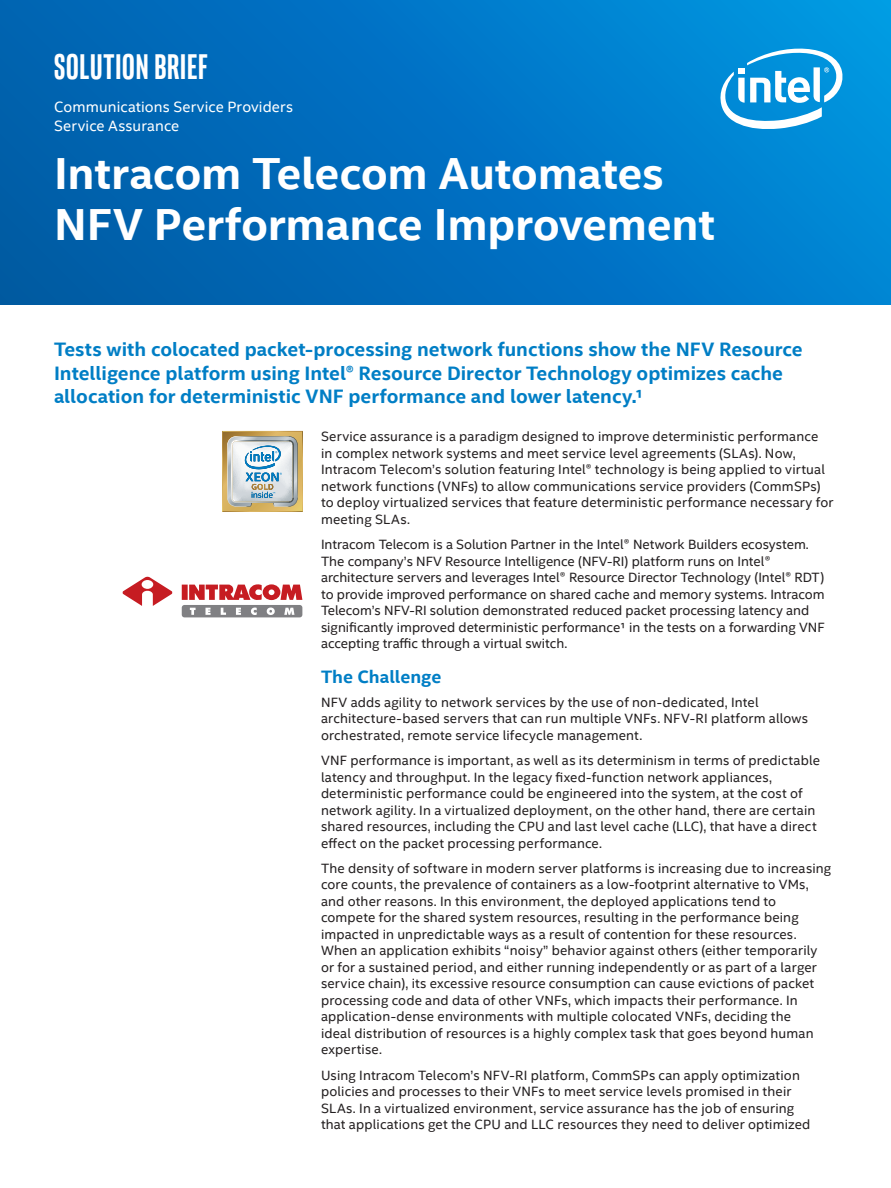
<style>
.page{position:relative;width:891px;height:1188px;background:#fff}
.page>*{position:absolute;margin:0;border:0;box-sizing:border-box;transform-origin:0 0}
.Main_Title{font:700 45px/51px "Intel Clear";letter-spacing:-.005em;color:#fff}
.t1{font:700 36px "Intel Clear Pro";letter-spacing:.025em;color:#fff}
.ProdName_-_Product_N{font:700 19.5px/23.4px "Intel Clear";color:#007ec5}
.CopyHeaderBlue{font:700 18px "Intel Clear";color:#007ec5}
.Mini_Header{font:15px "Intel Clear";letter-spacing:.01em;color:#fff}
.MainCopy___Caption{font:13.5px/16.5px "Intel Clear";letter-spacing:.01em;color:#231f20}
</style>
<div class="page">
<div style="left:0;top:0;width:891px;height:305px;background:linear-gradient(to right,#005ba9,#008cdb)"></div>
<svg style="left:222px;top:431px;width:81px;height:81px;background:#bfc1b1"></svg>
<svg style="left:123px;top:577px;width:179px;height:40px"></svg>
<svg style="left:718px;top:42px;width:127px;height:90px"></svg>
<h2 class="t1" style="left:54px;top:44px;width:155px">SOLUTION BRIEF</h2>
<p class="Mini_Header" style="left:54px;top:96px;width:240px">Communications Service Providers</p>
<p class="Mini_Header" style="left:54px;top:116px;width:127px">Service Assurance</p>
<p class="Main_Title" style="left:54px;top:147px;width:662px">Intracom Telecom Automates<br>NFV Performance Improvement</p>
<p class="ProdName_-_Product_N" style="left:54px;top:337px;width:750px">Tests with colocated packet-processing network functions show the NFV Resource<br>Intelligence platform using Intel® Resource Director Technology optimizes cache allocation for deterministic VNF performance and lower latency.1</p>
<p class="MainCopy___Caption" style="left:321px;top:428px;width:514px">Service assurance is a paradigm designed to improve deterministic performance<br>in complex network systems and meet service level agreements (SLAs). Now, Intracom Telecom’s solution featuring Intel® technology is being applied to virtual network functions (VNFs) to allow communications service providers (CommSPs) to deploy virtualized services that feature deterministic performance necessary for meeting SLAs.</p>
<p class="MainCopy___Caption" style="left:321px;top:536px;width:505px">Intracom Telecom is a Solution Partner in the Intel® Network Builders ecosystem.<br>The company’s NFV Resource Intelligence (NFV-RI) platform runs on Intel® architecture servers and leverages Intel® Resource Director Technology (Intel® RDT) to provide improved performance on shared cache and memory systems. Intracom Telecom’s NFV-RI solution demonstrated reduced packet processing latency and significantly improved deterministic performance1 in the tests on a forwarding VNF accepting traffic through a virtual switch.</p>
<p class="CopyHeaderBlue" style="left:321px;top:665px;width:122px">The Challenge</p>
<p class="MainCopy___Caption" style="left:321px;top:693px;width:489px">NFV adds agility to network services by the use of non-dedicated, Intel architecture-based servers that can run multiple VNFs. NFV-RI platform allows orchestrated, remote service lifecycle management.</p>
<p class="MainCopy___Caption" style="left:321px;top:752px;width:501px">VNF performance is important, as well as its determinism in terms of predictable latency and throughput. In the legacy fixed-function network appliances, deterministic performance could be engineered into the system, at the cost of network agility. In a virtualized deployment, on the other hand, there are certain shared resources, including the CPU and last level cache (LLC), that have a direct effect on the packet processing performance.</p>
<p class="MainCopy___Caption" style="left:321px;top:860px;width:512px">The density of software in modern server platforms is increasing due to increasing core counts, the prevalence of containers as a low-footprint alternative to VMs, and other reasons. In this environment, the deployed applications tend to compete for the shared system resources, resulting in the performance being impacted in unpredictable ways as a result of contention for these resources.<br>When an application exhibits “noisy” behavior against others (either temporarily or for a sustained period, and either running independently or as part of a larger service chain), its excessive resource consumption can cause evictions of packet processing code and data of other VNFs, which impacts their performance. In application-dense environments with multiple colocated VNFs, deciding the<br>ideal distribution of resources is a highly complex task that goes beyond human expertise.</p>
<p class="MainCopy___Caption" style="left:321px;top:1067px;width:491px">Using Intracom Telecom’s NFV-RI platform, CommSPs can apply optimization policies and processes to their VNFs to meet service levels promised in their SLAs. In a virtualized environment, service assurance has the job of ensuring that applications get the CPU and LLC resources they need to deliver optimized</p>
</div>
